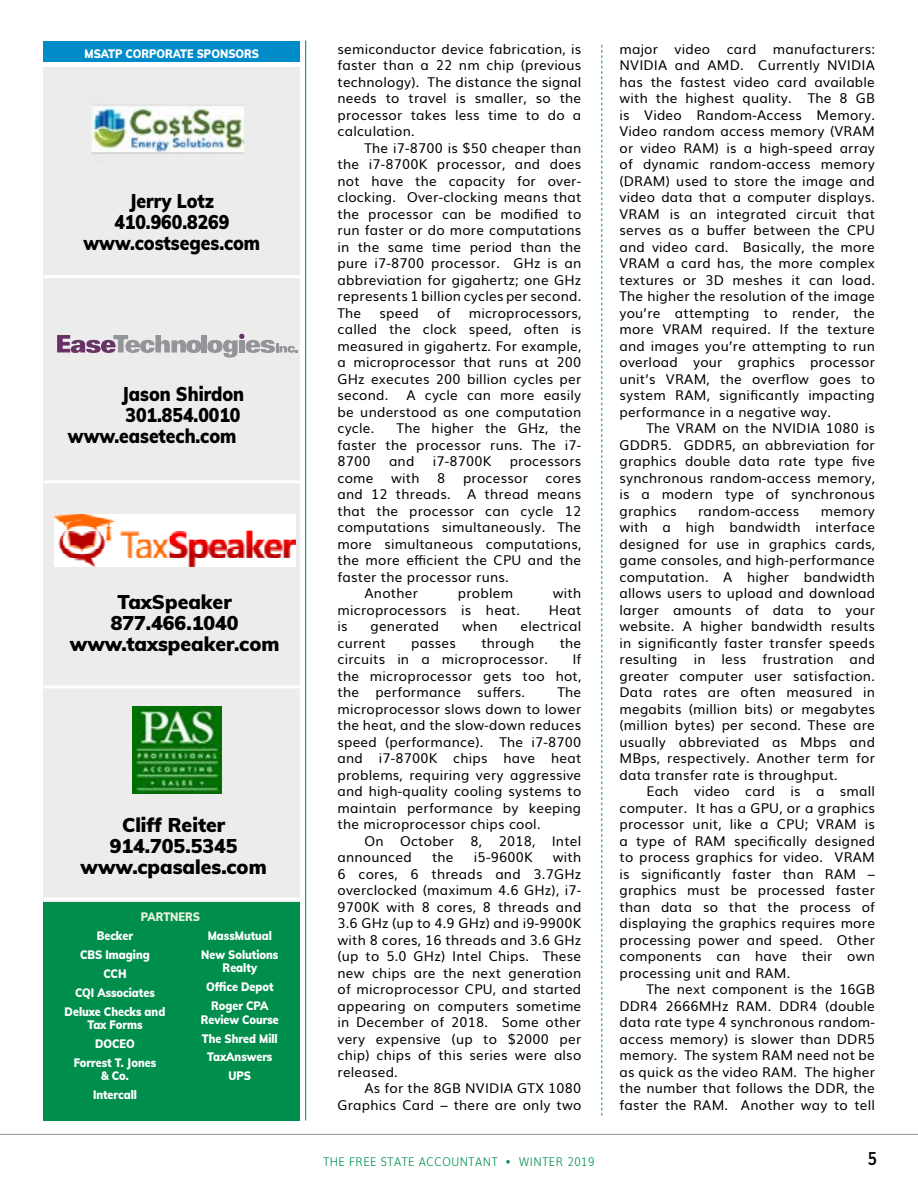
<style>
.page{position:relative;width:918px;height:1188px;background:#fff}
.page>*{position:absolute;margin:0;border:0;box-sizing:border-box;transform-origin:0 0}
.t1{font:900 19.5px/21px "Muli";color:#000;text-align:center}
.t2{font:900 19.5px/21px "Muli";color:#000;text-align:center;scale:.9 1}
.t3{font:700 18px "Muli";color:#000;scale:.9 1}
.t4{font:13.5px/16.5px "Muli";letter-spacing:.015em;color:#000;text-align:justify}
.t5{font:900 12px/18.9px "Muli";color:#fff;text-align:center;scale:.9 1}
.t6{font:300 12px "Muli";letter-spacing:.05em;color:#008e4c;scale:.9 1}
.t7{font:900 12px "Muli";color:#e7f2de;scale:.9 1}
</style>
<div class="page">
<hr style="left:0;top:1134px;width:918px;height:1px;background:#939598">
<hr style="left:305px;top:40px;width:1px;height:1080px;background:#008e4c">
<svg style="left:601px;top:45px;width:1px;height:1071px"></svg>
<div style="left:44px;top:68px;width:256px;height:1046px;background:#ececed"></div>
<hr style="left:44px;top:275px;width:256px;height:3px;background:#fff">
<hr style="left:44px;top:480px;width:256px;height:3px;background:#fff">
<hr style="left:44px;top:686px;width:256px;height:2px;background:#fff">
<div style="left:44px;top:42px;width:256px;height:20px;background:#008cc9"></div>
<hr style="left:44px;top:897px;width:256px;height:3px;background:#fff">
<div style="left:44px;top:902px;width:256px;height:218px;background:#008e4c"></div>
<img style="left:92px;top:104px;width:151px;height:50px">
<img style="left:55px;top:514px;width:240px;height:53px">
<svg style="left:57px;top:335px;width:144px;height:18px"></svg>
<div style="left:202px;top:335px;width:5px;height:17px;background:#939598"></div>
<svg style="left:207px;top:334px;width:91px;height:24px"></svg>
<img style="left:133px;top:706px;width:88px;height:88px">
<p class="t5" style="left:84px;top:44px;width:196px">MSATP CORPORATE SPONSORS</p>
<h1 class="t2" style="left:84px;top:190px;width:198px">Jerry Lotz<br>410.960.8269 www.costseges.com</h1>
<h1 class="t2" style="left:122px;top:382px;width:138px">Jason Shirdon</h1>
<h1 class="t2" style="left:126px;top:403px;width:129px">301.854.0010</h1>
<h1 class="t2" style="left:68px;top:424px;width:189px">www.easetech.com</h1>
<h1 class="t1" style="left:70px;top:591px;width:211px">TaxSpeaker<br>877.466.1040 www.taxspeaker.com</h1>
<h1 class="t1" style="left:81px;top:814px;width:188px">Cliff Reiter<br>914.705.5345 www.cpasales.com</h1>
<p class="t7" style="left:141px;top:908px;width:67px">PARTNERS</p>
<p class="t5" style="left:65px;top:926px;width:113px">Becker<br>CBS Imaging<br>CCH<br>CQI Associates<br>Deluxe Checks and</p>
<p class="t5" style="left:74px;top:1015px;width:93px">Tax Forms<br>DOCEO<br>Forrest T. Jones</p>
<p class="t5" style="left:93px;top:1066px;width:50px">&amp; Co.<br>Intercall</p>
<p class="t5" style="left:201px;top:926px;width:87px">MassMutual<br>New Solutions</p>
<p class="t5" style="left:206px;top:958px;width:76px">Realty<br>Office Depot<br>Roger CPA</p>
<p class="t5" style="left:201px;top:1009px;width:88px">Review Course<br>The Shred Mill<br>TaxAnswers<br>UPS</p>
<p class="t4" style="left:338px;top:40px;width:245px">semiconductor device fabrication, is faster than a 22 nm chip (previous technology). The distance the signal needs to travel is smaller, so the processor takes less time to do a calculation.</p>
<p class="t4" style="left:338px;top:139px;width:245px;text-indent:27px">The i7-8700 is $50 cheaper than the i7-8700K processor, and does not have the capacity for over&shy;clocking. Over-clocking means that the processor can be modified to run faster or do more computations in the same time period than the pure i7-8700 processor. GHz is an abbreviation for gigahertz; one GHz represents 1 billion cycles per second.<br>The</p>
<p class="t4" style="left:380px;top:304px;width:41px">speed</p>
<p class="t4" style="left:437px;top:304px;width:15px">of</p>
<p class="t4" style="left:338px;top:304px;width:245px;text-indent:131px">microprocessors, called the clock speed, often is measured in gigahertz. For example, a microprocessor that runs at 200<br>GHz executes 200 billion cycles per second.</p>
<p class="t4" style="left:338px;top:386px;width:245px;text-indent:69px">A cycle can more easily be understood as one computation cycle.</p>
<p class="t4" style="left:338px;top:419px;width:245px;text-indent:59px">The higher the GHz, the faster the processor runs. The i7- 8700</p>
<p class="t4" style="left:389px;top:452px;width:27px">and</p>
<p class="t4" style="left:433px;top:452px;width:60px">i7-8700K</p>
<p class="t4" style="left:510px;top:452px;width:73px">processors</p>
<p class="t4" style="left:338px;top:469px;width:38px">come</p>
<p class="t4" style="left:391px;top:469px;width:30px">with</p>
<p class="t4" style="left:437px;top:469px;width:10px">8</p>
<p class="t4" style="left:463px;top:469px;width:66px">processor</p>
<p class="t4" style="left:546px;top:469px;width:37px">cores</p>
<p class="t4" style="left:338px;top:485px;width:245px">and 12 threads. A thread means</p>
<p class="t4" style="left:338px;top:502px;width:245px">that the processor can cycle 12</p>
<p class="t4" style="left:338px;top:518px;width:245px">computations simultaneously. The</p>
<p class="t4" style="left:338px;top:535px;width:245px">more simultaneous computations,</p>
<p class="t4" style="left:338px;top:551px;width:245px">the more efficient the CPU and the</p>
<p class="t4" style="left:338px;top:568px;width:173px">faster the processor runs.</p>
<p class="t4" style="left:364px;top:584px;width:55px">Another</p>
<p class="t4" style="left:458px;top:584px;width:57px">problem</p>
<p class="t4" style="left:553px;top:584px;width:30px">with</p>
<p class="t4" style="left:338px;top:601px;width:184px">microprocessors is heat.</p>
<p class="t4" style="left:549px;top:601px;width:34px">Heat</p>
<p class="t4" style="left:338px;top:617px;width:12px">is</p>
<p class="t4" style="left:370px;top:617px;width:70px">generated</p>
<p class="t4" style="left:462px;top:617px;width:37px">when</p>
<p class="t4" style="left:520px;top:617px;width:62px">electrical</p>
<p class="t4" style="left:338px;top:634px;width:50px">current</p>
<p class="t4" style="left:411px;top:634px;width:46px">passes</p>
<p class="t4" style="left:481px;top:634px;width:55px">through</p>
<p class="t4" style="left:560px;top:634px;width:23px">the</p>
<p class="t4" style="left:338px;top:650px;width:212px">circuits in a microprocessor.</p>
<p class="t4" style="left:338px;top:650px;width:245px;text-indent:235px">If the microprocessor gets too hot, the performance suffers.</p>
<p class="t4" style="left:338px;top:683px;width:245px;text-indent:220px">The microprocessor slows down to lower the heat, and the slow-down reduces speed (performance). The i7-8700 and i7-8700K chips have heat problems, requiring very aggressive and high-quality cooling systems to maintain performance by keeping the microprocessor chips cool.</p>
<p class="t4" style="left:338px;top:832px;width:245px;text-indent:27px">On October 8, 2018, Intel announced</p>
<p class="t4" style="left:338px;top:848px;width:245px;text-indent:215px">with 6 cores, 6 threads and 3.7GHz overclocked (maximum 4.6 GHz), i7- 9700K with 8 cores, 8 threads and 3.6 GHz (up to 4.9 GHz) and i9-9900K with 8 cores, 16 threads and 3.6 GHz (up to 5.0 GHz) Intel Chips. These new chips are the next generation of microprocessor CPU, and started appearing on computers sometime in December of 2018. Some other very expensive (up to $2000 per chip) chips of this series were also released.</p>
<p class="t4" style="left:338px;top:1079px;width:245px;text-align:right">As for the 8GB NVIDIA GTX 1080<br>Graphics Card – there are only two</p>
<p class="t4" style="left:432px;top:848px;width:23px">the</p>
<p class="t4" style="left:474px;top:848px;width:60px">i5-9600K</p>
<p class="t4" style="left:620px;top:40px;width:257px">major video card manufacturers:<br>NVIDIA and AMD. Currently NVIDIA has the fastest video card available with the highest quality. The 8 GB is Video Random-Access Memory.<br>Video random access memory (VRAM or video RAM) is a high-speed array of dynamic random-access memory (DRAM) used to store the image and video data that a computer displays.<br>VRAM is an integrated circuit that serves as a buffer between the CPU and video card. Basically, the more VRAM a card has, the more complex textures or 3D meshes it can load.<br>The higher the resolution of the image you’re attempting to render, the more VRAM required. If the texture and images you’re attempting to run overload your graphics processor unit’s VRAM, the overflow goes to system RAM, significantly impacting performance in a negative way.</p>
<p class="t4" style="left:620px;top:419px;width:257px;text-indent:27px">The VRAM on the NVIDIA 1080 is GDDR5. GDDR5, an abbreviation for graphics double data rate type five synchronous random-access memory, is a modern type of synchronous graphics</p>
<p class="t4" style="left:698px;top:502px;width:103px">random-access</p>
<p class="t4" style="left:620px;top:502px;width:257px;text-indent:201px">memory with a high bandwidth interface designed for use in graphics cards, game consoles, and high-performance computation. A higher bandwidth allows users to upload and download larger amounts of data to your website. A higher bandwidth results in significantly faster transfer speeds resulting in less frustration and greater computer user satisfaction.<br>Data rates are often measured in megabits (million bits) or megabytes (million bytes) per second. These are usually abbreviated as Mbps and MBps, respectively. Another term for data transfer rate is throughput.</p>
<p class="t4" style="left:620px;top:782px;width:257px;text-indent:27px">Each video card is a small computer. It has a GPU, or a graphics processor unit, like a CPU; VRAM is a type of RAM specifically designed to process graphics for video. VRAM is significantly faster than RAM – graphics must be processed faster than data so that the process of displaying the graphics requires more processing power and speed. Other components can have their own processing unit and RAM.</p>
<p class="t4" style="left:620px;top:980px;width:257px;text-indent:27px">The next component is the 16GB DDR4 2666MHz RAM. DDR4 (double data rate type 4 synchronous random&shy;access memory) is slower than DDR5 memory. The system RAM need not be as quick as the video RAM. The higher the number that follows the DDR, the faster the RAM. Another way to tell</p>
<p class="t6" style="left:323px;top:1152px;width:303px">THE FREE STATE ACCOUNTANT • WINTER 2019</p>
<h2 class="t3" style="left:867px;top:1144px;width:13px">5</h2>
</div>
